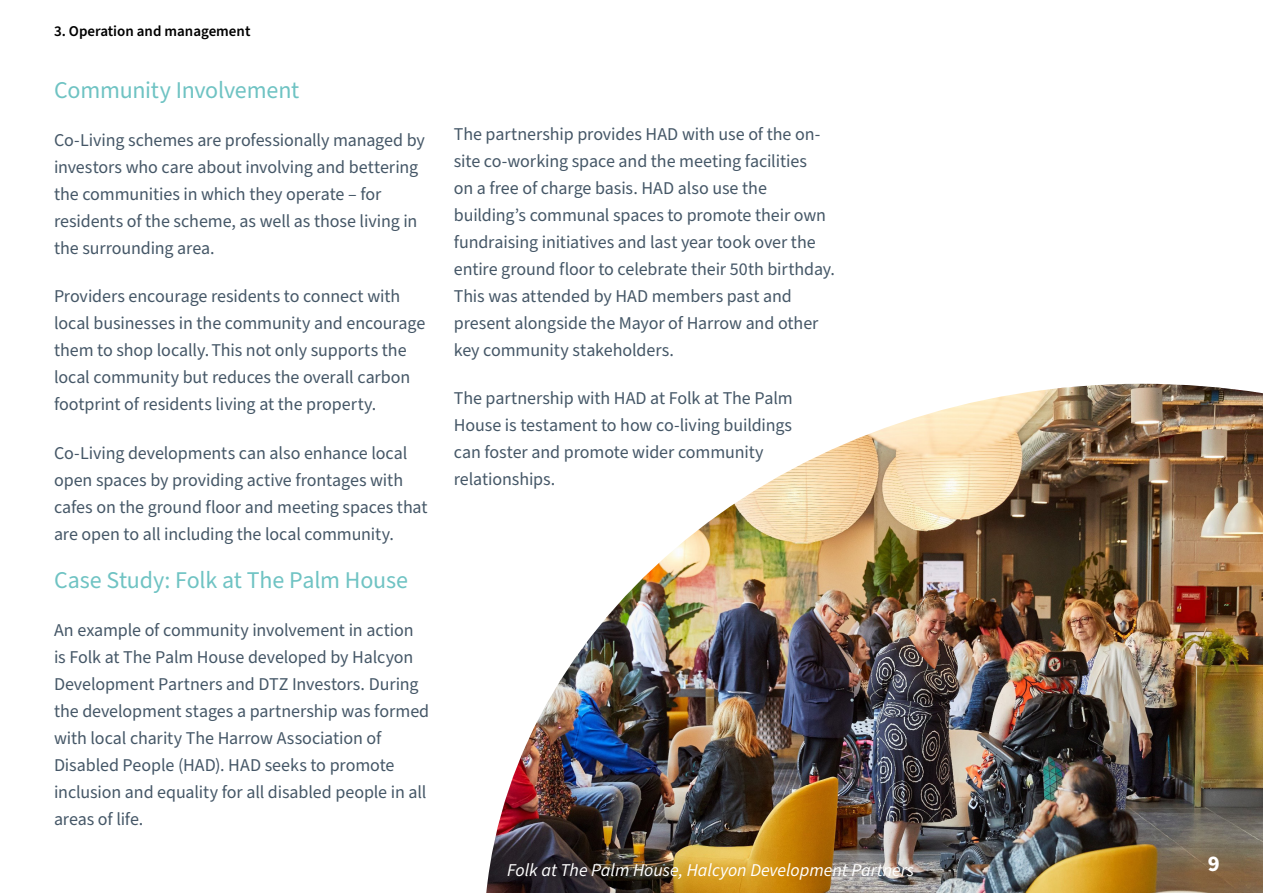
<style>
.page{position:relative;width:1263px;height:893px;background:#fff}
.page>*{position:absolute;margin:0;border:0;box-sizing:border-box;transform-origin:0 0}
.t1{font:24px "Source Sans Pro";letter-spacing:-.01em;color:#6fc3c3}
.t2{font:700 22.5px "Source Sans Pro";color:#fff}
.t3{font:18px/27px "Source Sans Pro";letter-spacing:-.005em;color:#455767}
.t4{font:italic 18px "Source Sans Pro";color:#fff}
.t5{font:600 15px "Source Sans Pro";color:#000}
</style>
<div class="page">
<img style="left:486px;top:384px;width:777px;height:509px">
<p class="t5" style="left:54px;top:21px;width:198px">3. Operation and management</p>
<h1 class="t1" style="left:54px;top:74px;width:247px">Community Involvement</h1>
<p class="t3" style="left:54px;top:127px;width:372px">Co-Living schemes are professionally managed by investors who care about involving and bettering the communities in which they operate – for residents of the scheme, as well as those living in the surrounding area.</p>
<p class="t3" style="left:54px;top:283px;width:373px">Providers encourage residents to connect with local businesses in the community and encourage them to shop locally. This not only supports the local community but reduces the overall carbon footprint of residents living at the property.</p>
<p class="t3" style="left:54px;top:440px;width:375px">Co-Living developments can also enhance local open spaces by providing active frontages with cafes on the ground floor and meeting spaces that are open to all including the local community.</p>
<h1 class="t1" style="left:54px;top:564px;width:356px">Case Study: Folk at The Palm House</h1>
<p class="t3" style="left:54px;top:617px;width:377px">An example of community involvement in action is Folk at The Palm House developed by Halcyon Development Partners and DTZ Investors. During the development stages a partnership was formed with local charity The Harrow Association of Disabled People (HAD). HAD seeks to promote inclusion and equality for all disabled people in all areas of life.</p>
<p class="t3" style="left:454px;top:121px;width:383px">The partnership provides HAD with use of the on&shy;site co-working space and the meeting facilities<br>on a free of charge basis. HAD also use the building’s communal spaces to promote their own fundraising initiatives and last year took over the entire ground floor to celebrate their 50th birthday.<br>This was attended by HAD members past and present alongside the Mayor of Harrow and other key community stakeholders.</p>
<p class="t3" style="left:454px;top:385px;width:340px">The partnership with HAD at Folk at The Palm House is testament to how co-living buildings can foster and promote wider community relationships.</p>
<p class="t4" style="left:507px;top:858px;width:408px">Folk at The Palm House, Halcyon Development Partners</p>
<p class="t2" style="left:1208px;top:849px;width:13px">9</p>
<p class="t2" style="left:1208px;top:849px;width:13px">6</p>
</div>
